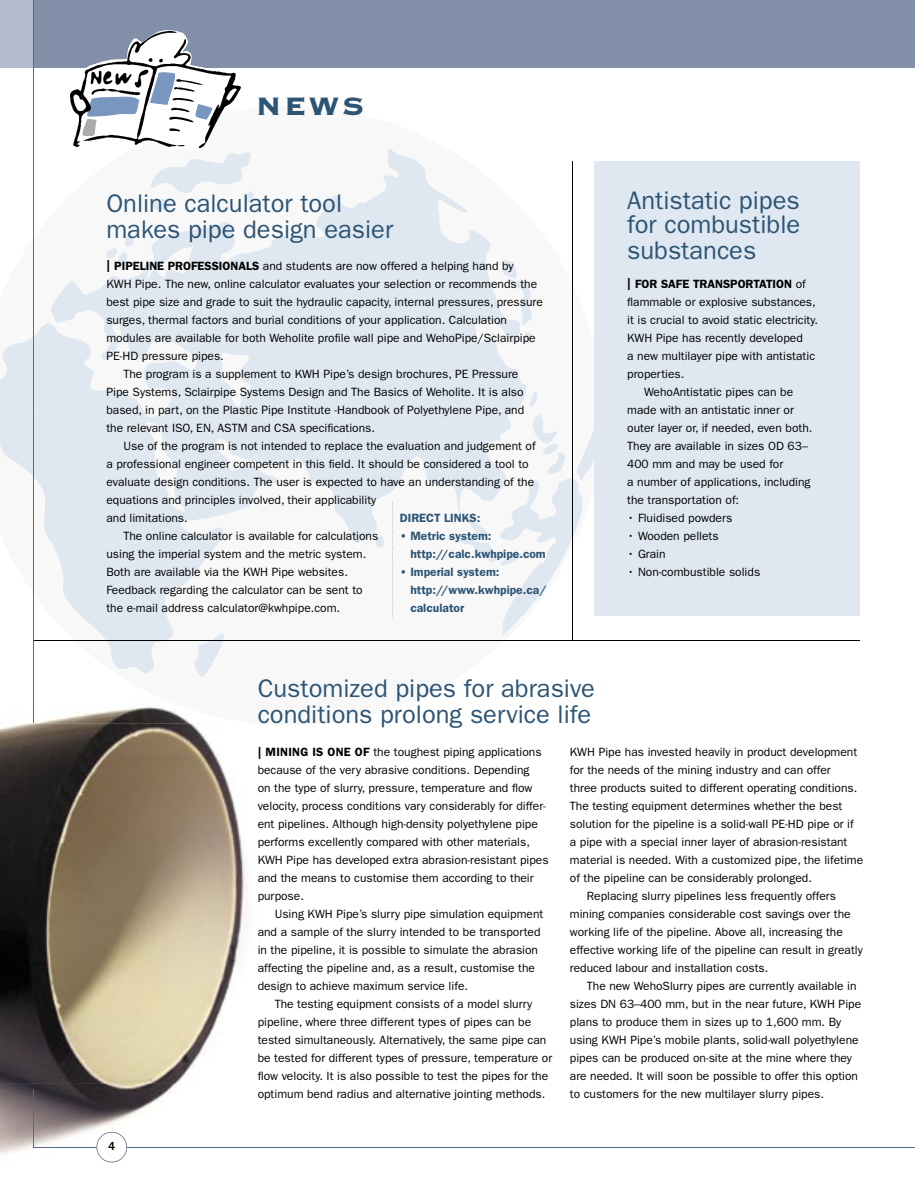
<style>
.page{position:relative;width:915px;height:1191px;background:#fff}
.page>*{position:absolute;margin:0;border:0;box-sizing:border-box;transform-origin:0 0}
.t1{font:33px "Copperplate Thirty Three BC";color:#2c5475}
.t2{font:25.5px/25.5px "Franklin Gothic";color:#2c5475}
.t3{font:800 12.75px "Rotis Sans Serif";color:#000}
.t4{font:12px/18px "Franklin Gothic";color:#000}
.t5{font:600 12px/18px "Franklin Gothic";color:#2c5475}
.t6{font:600 12px "Franklin Gothic";color:#000}
.s1{font-weight:600}
.s2{font-weight:400}
</style>
<div class="page">
<img style="left:0;top:1084px;width:296px;height:79px">
<div style="left:33px;top:0;width:881px;height:68px;background:#8190a8"></div>
<div style="left:0;top:0;width:33px;height:68px;background:#b2bccc"></div>
<hr style="left:33px;top:1146px;width:881px;height:1px;background:#566b87">
<svg style="left:96px;top:1131px;width:31px;height:31px"></svg>
<img style="left:0;top:728px;width:248px;height:356px">
<img style="left:149px;top:676px;width:54px;height:48px">
<img style="left:113px;top:662px;width:42px;height:11px">
<img style="left:193px;top:662px;width:20px;height:14px">
<div style="left:594px;top:162px;width:265px;height:454px;background:#dfe8f0"></div>
<svg style="left:0;top:30px;width:595px;height:632px"></svg>
<hr style="left:33px;top:640px;width:826px;height:1px;background:#000">
<hr style="left:33px;top:0;width:1px;height:722px;background:#566b87">
<hr style="left:33px;top:1089px;width:1px;height:58px;background:#566b87">
<h1 class="t1" style="left:256px;top:90px;width:110px">NEWS</h1>
<h2 class="t2" style="left:106px;top:191px;width:288px">Online calculator tool makes pipe design easier</h2>
<p class="t4" style="left:106px;top:257px;width:408px"><span class="s1">| PIPELINE PROFESSIONALS</span> and students are now offered a helping hand by</p>
<p class="t4" style="left:106px;top:275px;width:432px">KWH Pipe. The new, online calculator evaluates your selection or recommends the</p>
<p class="t4" style="left:106px;top:293px;width:438px">best pipe size and grade to suit the hydraulic capacity, internal pressures, pressure</p>
<p class="t4" style="left:106px;top:311px;width:402px">surges, thermal factors and burial conditions of your application. Calculation</p>
<p class="t4" style="left:106px;top:329px;width:431px">modules are available for both Weholite profile wall pipe and WehoPipe/Sclairpipe</p>
<p class="t4" style="left:106px;top:347px;width:119px">PE-HD pressure pipes.</p>
<p class="t4" style="left:123px;top:365px;width:396px">The program is a supplement to KWH Pipe’s design brochures, PE Pressure</p>
<p class="t4" style="left:106px;top:383px;width:418px">Pipe Systems, Sclairpipe Systems Design and The Basics of Weholite. It is also</p>
<p class="t4" style="left:106px;top:401px;width:419px">based, in part, on the Plastic Pipe Institute -Handbook of Polyethylene Pipe, and</p>
<p class="t4" style="left:106px;top:419px;width:270px">the relevant ISO, EN, ASTM and CSA specifications.</p>
<p class="t4" style="left:123px;top:437px;width:413px">Use of the program is not intended to replace the evaluation and judgement of</p>
<p class="t4" style="left:106px;top:455px;width:423px">a professional engineer competent in this field. It should be considered a tool to</p>
<p class="t4" style="left:106px;top:473px;width:429px">evaluate design conditions. The user is expected to have an understanding of the</p>
<p class="t4" style="left:106px;top:491px;width:271px">equations and principles involved, their applicability</p>
<p class="t4" style="left:106px;top:509px;width:83px">and limitations.</p>
<p class="t4" style="left:123px;top:527px;width:256px">The online calculator is available for calculations</p>
<p class="t4" style="left:106px;top:545px;width:261px">using the imperial system and the metric system.</p>
<p class="t4" style="left:106px;top:563px;width:243px">Both are available via the KWH Pipe websites.</p>
<p class="t4" style="left:106px;top:581px;width:258px">Feedback regarding the calculator can be sent to</p>
<p class="t4" style="left:106px;top:599px;width:235px">the e-mail address calculator@kwhpipe.com.</p>
<p class="t5" style="left:399px;top:509px;width:82px">DIRECT LINKS:</p>
<p class="t5" style="left:410px;top:527px;width:137px;text-indent:-10px">• Metric system: http://calc.kwhpipe.com</p>
<p class="t5" style="left:410px;top:563px;width:138px;text-indent:-10px">• Imperial system: http://www.kwhpipe.ca/ calculator</p>
<h2 class="t2" style="left:627px;top:189px;width:174px;line-height:24.8px;text-align:justify">Antistatic pipes for combustible substances</h2>
<p class="t6" style="left:627px;top:277px;width:180px">| FOR SAFE TRANSPORTATION <span class="s2">of</span></p>
<p class="t4" style="left:627px;top:293px;width:190px">flammable or explosive substances,</p>
<p class="t4" style="left:627px;top:311px;width:192px">it is crucial to avoid static electricity.</p>
<p class="t4" style="left:627px;top:329px;width:177px">KWH Pipe has recently developed</p>
<p class="t4" style="left:627px;top:347px;width:189px">a new multilayer pipe with antistatic</p>
<p class="t4" style="left:627px;top:365px;width:59px">properties.</p>
<p class="t4" style="left:644px;top:383px;width:150px">WehoAntistatic pipes can be</p>
<p class="t4" style="left:627px;top:401px;width:168px">made with an antistatic inner or</p>
<p class="t4" style="left:627px;top:419px;width:187px">outer layer or, if needed, even both.</p>
<p class="t4" style="left:627px;top:437px;width:182px">They are available in sizes OD 63–</p>
<p class="t4" style="left:627px;top:455px;width:157px">400 mm and may be used for</p>
<p class="t4" style="left:627px;top:473px;width:185px">a number of applications, including</p>
<p class="t4" style="left:627px;top:491px;width:113px">the transportation of:</p>
<p class="t4" style="left:627px;top:509px;width:107px">• Fluidised powders</p>
<p class="t4" style="left:627px;top:527px;width:93px">• Wooden pellets</p>
<p class="t4" style="left:627px;top:545px;width:40px">• Grain</p>
<p class="t4" style="left:627px;top:563px;width:134px">• Non-combustible solids</p>
<p class="t3" style="left:108px;top:1138px;width:9px">4</p>
<h2 class="t2" style="left:257px;top:676px;width:339px">Customized pipes for abrasive conditions prolong service life</h2>
<p class="t4" style="left:257px;top:743px;width:292px"><span class="s1">| MINING IS ONE OF</span> the toughest piping applications because of the very abrasive conditions. Depending<br>on the type of slurry, pressure, temperature and flow velocity, process conditions vary considerably for differ&shy;ent pipelines. Although high-density polyethylene pipe performs excellently compared with other materials, KWH Pipe has developed extra abrasion-resistant pipes and the means to customise them according to their purpose.</p>
<p class="t4" style="left:257px;top:905px;width:287px;text-indent:17px">Using KWH Pipe’s slurry pipe simulation equipment and a sample of the slurry intended to be transported in the pipeline, it is possible to simulate the abrasion affecting the pipeline and, as a result, customise the design to achieve maximum service life.</p>
<p class="t4" style="left:257px;top:995px;width:296px;text-indent:17px">The testing equipment consists of a model slurry pipe line, where three different types of pipes can be tested simultaneously. Alternatively, the same pipe can be tested for different types of pressure, temperature or flow velocity. It is also possible to test the pipes for the optimum bend radius and alternative jointing methods.</p>
<p class="t4" style="left:569px;top:743px;width:289px">KWH Pipe has invested heavily in product development</p>
<p class="t4" style="left:569px;top:761px;width:262px">for the needs of the mining industry and can offer</p>
<p class="t4" style="left:569px;top:779px;width:289px">three products suited to different operating conditions.</p>
<p class="t4" style="left:569px;top:797px;width:274px">The testing equipment determines whether the best</p>
<p class="t4" style="left:569px;top:815px;width:285px">solution for the pipeline is a solid-wall PE-HD pipe or if</p>
<p class="t4" style="left:569px;top:833px;width:279px">a pipe with a special inner layer of abrasion-resistant</p>
<p class="t4" style="left:569px;top:851px;width:295px">material is needed. With a customized pipe, the lifetime</p>
<p class="t4" style="left:569px;top:869px;width:243px">of the pipeline can be considerably prolonged.</p>
<p class="t4" style="left:586px;top:887px;width:251px">Replacing slurry pipelines less frequently offers</p>
<p class="t4" style="left:569px;top:905px;width:282px">mining companies considerable cost savings over the</p>
<p class="t4" style="left:569px;top:923px;width:274px">working life of the pipeline. Above all, increasing the</p>
<p class="t4" style="left:569px;top:941px;width:294px">effective working life of the pipeline can result in greatly</p>
<p class="t4" style="left:569px;top:959px;width:200px">reduced labour and installation costs.</p>
<p class="t4" style="left:586px;top:977px;width:271px">The new WehoSlurry pipes are currently available in</p>
<p class="t4" style="left:569px;top:995px;width:293px">sizes DN 63–400 mm, but in the near future, KWH Pipe</p>
<p class="t4" style="left:569px;top:1013px;width:273px">plans to produce them in sizes up to 1,600 mm. By</p>
<p class="t4" style="left:569px;top:1031px;width:290px">using KWH Pipe’s mobile plants, solid-wall polyethylene</p>
<p class="t4" style="left:569px;top:1049px;width:283px">pipes can be produced on-site at the mine where they</p>
<p class="t4" style="left:569px;top:1067px;width:289px">are needed. It will soon be possible to offer this option</p>
<p class="t4" style="left:569px;top:1085px;width:255px">to customers for the new multilayer slurry pipes.</p>
</div>
